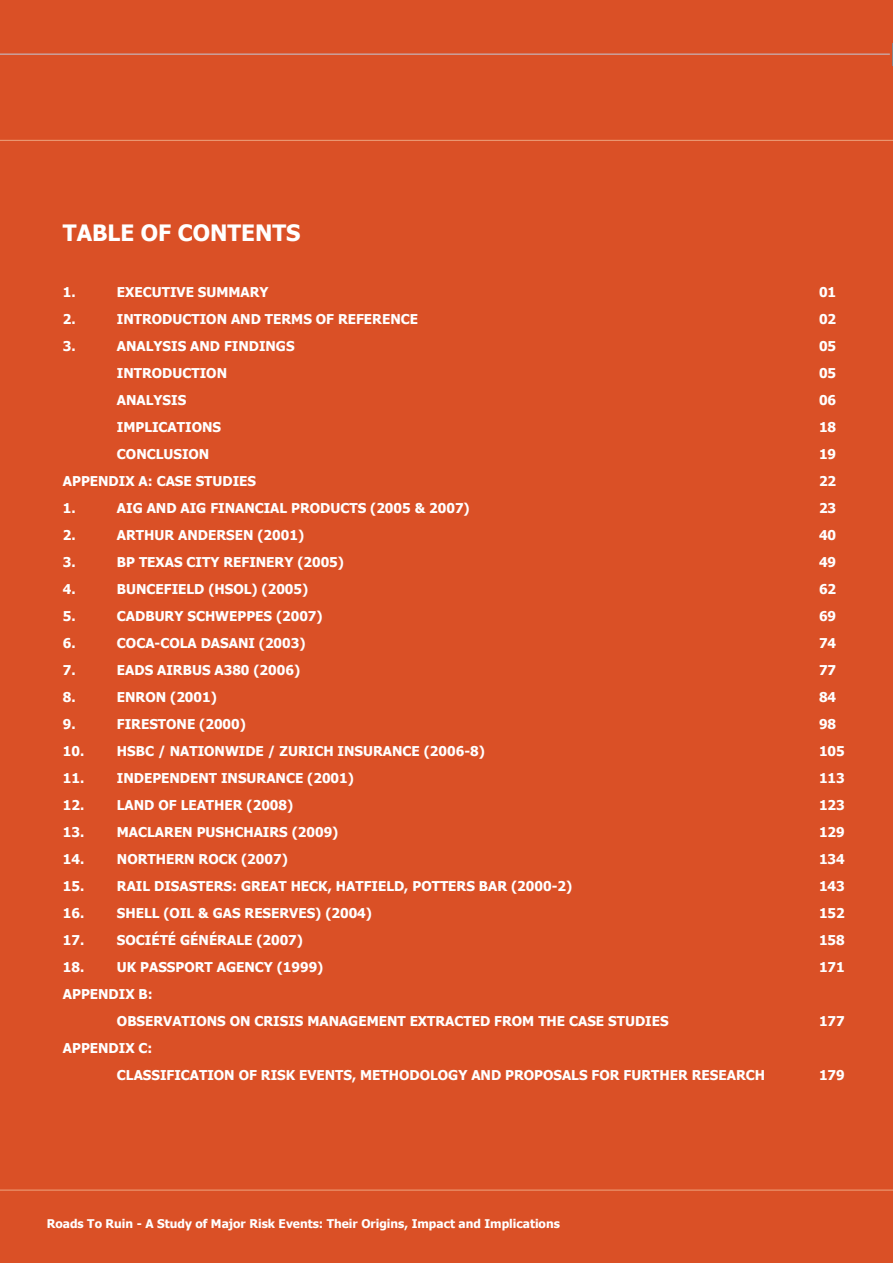
<style>
.page{position:relative;width:893px;height:1263px;background:#da5026}
.page>*{position:absolute;margin:0;border:0;box-sizing:border-box;transform-origin:0 0}
.t1{font:700 22.5px "Tahoma";color:#fff}
.t2{font:700 13.5px/27px "Tahoma";color:#fff}
.t3{font:700 12px "Tahoma";color:#fff}
</style>
<div class="page">
<hr style="left:0;top:54px;width:890px;height:1px;background:#c2cad8">
<hr style="left:0;top:1190px;width:893px;height:1px;background:#eea37e">
<hr style="left:0;top:140px;width:893px;height:1px;background:#eea37e">
<svg style="left:892px;top:43px;width:1px;height:23px"></svg>
<h1 class="t1" style="left:63px;top:218px;width:239px">TABLE OF CONTENTS</h1>
<p class="t2" style="left:63px;top:278px;width:14px">1.</p>
<p class="t2" style="left:117px;top:278px;width:153px">EXECUTIVE SUMMARY</p>
<p class="t2" style="left:819px;top:278px;width:19px">01</p>
<p class="t2" style="left:63px;top:305px;width:14px">2.</p>
<p class="t2" style="left:117px;top:305px;width:303px">INTRODUCTION AND TERMS OF REFERENCE</p>
<p class="t2" style="left:819px;top:305px;width:19px">02</p>
<p class="t2" style="left:63px;top:332px;width:14px">3.</p>
<p class="t2" style="left:117px;top:332px;width:179px">ANALYSIS AND FINDINGS</p>
<p class="t2" style="left:819px;top:332px;width:19px">05</p>
<p class="t2" style="left:117px;top:359px;width:112px">INTRODUCTION</p>
<p class="t2" style="left:819px;top:359px;width:19px">05</p>
<p class="t2" style="left:117px;top:386px;width:71px">ANALYSIS</p>
<p class="t2" style="left:819px;top:386px;width:19px">06</p>
<p class="t2" style="left:117px;top:413px;width:106px">IMPLICATIONS</p>
<p class="t2" style="left:819px;top:413px;width:19px">18</p>
<p class="t2" style="left:117px;top:440px;width:94px">CONCLUSION</p>
<p class="t2" style="left:819px;top:440px;width:19px">19</p>
<p class="t2" style="left:63px;top:467px;width:195px">APPENDIX A: CASE STUDIES</p>
<p class="t2" style="left:819px;top:467px;width:19px">22</p>
<p class="t2" style="left:63px;top:494px;width:14px">1.</p>
<p class="t2" style="left:117px;top:494px;width:354px">AIG AND AIG FINANCIAL PRODUCTS (2005 &amp; 2007)</p>
<p class="t2" style="left:819px;top:494px;width:19px">23</p>
<p class="t2" style="left:63px;top:521px;width:14px">2.</p>
<p class="t2" style="left:117px;top:521px;width:189px">ARTHUR ANDERSEN (2001)</p>
<p class="t2" style="left:819px;top:521px;width:19px">40</p>
<p class="t2" style="left:63px;top:548px;width:14px">3.</p>
<p class="t2" style="left:117px;top:548px;width:229px">BP TEXAS CITY REFINERY (2005)</p>
<p class="t2" style="left:819px;top:548px;width:19px">49</p>
<p class="t2" style="left:63px;top:575px;width:14px">4.</p>
<p class="t2" style="left:117px;top:575px;width:193px">BUNCEFIELD (HSOL) (2005)</p>
<p class="t2" style="left:819px;top:575px;width:19px">62</p>
<p class="t2" style="left:63px;top:602px;width:14px">5.</p>
<p class="t2" style="left:117px;top:602px;width:207px">CADBURY SCHWEPPES (2007)</p>
<p class="t2" style="left:819px;top:602px;width:19px">69</p>
<p class="t2" style="left:63px;top:629px;width:14px">6.</p>
<p class="t2" style="left:117px;top:629px;width:190px">COCA-COLA DASANI (2003)</p>
<p class="t2" style="left:819px;top:629px;width:19px">74</p>
<p class="t2" style="left:63px;top:656px;width:14px">7.</p>
<p class="t2" style="left:117px;top:656px;width:185px">EADS AIRBUS A380 (2006)</p>
<p class="t2" style="left:819px;top:656px;width:19px">77</p>
<p class="t2" style="left:63px;top:683px;width:14px">8.</p>
<p class="t2" style="left:117px;top:683px;width:101px">ENRON (2001)</p>
<p class="t2" style="left:819px;top:683px;width:19px">84</p>
<p class="t2" style="left:63px;top:710px;width:14px">9.</p>
<p class="t2" style="left:117px;top:710px;width:130px">FIRESTONE (2000)</p>
<p class="t2" style="left:819px;top:710px;width:19px">98</p>
<p class="t2" style="left:63px;top:737px;width:23px">10.</p>
<p class="t2" style="left:117px;top:737px;width:369px">HSBC / NATIONWIDE / ZURICH INSURANCE (2006-8)</p>
<p class="t2" style="left:819px;top:737px;width:27px">105</p>
<p class="t2" style="left:63px;top:764px;width:23px">11.</p>
<p class="t2" style="left:117px;top:764px;width:239px">INDEPENDENT INSURANCE (2001)</p>
<p class="t2" style="left:819px;top:764px;width:27px">113</p>
<p class="t2" style="left:63px;top:791px;width:23px">12.</p>
<p class="t2" style="left:117px;top:791px;width:178px">LAND OF LEATHER (2008)</p>
<p class="t2" style="left:819px;top:791px;width:27px">123</p>
<p class="t2" style="left:63px;top:818px;width:23px">13.</p>
<p class="t2" style="left:117px;top:818px;width:223px">MACLAREN PUSHCHAIRS (2009)</p>
<p class="t2" style="left:819px;top:818px;width:27px">129</p>
<p class="t2" style="left:63px;top:845px;width:23px">14.</p>
<p class="t2" style="left:117px;top:845px;width:172px">NORTHERN ROCK (2007)</p>
<p class="t2" style="left:819px;top:845px;width:27px">134</p>
<p class="t2" style="left:63px;top:872px;width:23px">15.</p>
<p class="t2" style="left:117px;top:872px;width:457px">RAIL DISASTERS: GREAT HECK, HATFIELD, POTTERS BAR (2000-2)</p>
<p class="t2" style="left:819px;top:872px;width:27px">143</p>
<p class="t2" style="left:63px;top:899px;width:23px">16.</p>
<p class="t2" style="left:117px;top:899px;width:257px">SHELL (OIL &amp; GAS RESERVES) (2004)</p>
<p class="t2" style="left:819px;top:899px;width:27px">152</p>
<p class="t2" style="left:63px;top:926px;width:23px">17.</p>
<p class="t2" style="left:117px;top:926px;width:188px">SOCIÉTÉ GÉNÉRALE (2007)</p>
<p class="t2" style="left:819px;top:926px;width:27px">158</p>
<p class="t2" style="left:63px;top:953px;width:23px">18.</p>
<p class="t2" style="left:117px;top:953px;width:208px">UK PASSPORT AGENCY (1999)</p>
<p class="t2" style="left:819px;top:953px;width:27px">171</p>
<p class="t2" style="left:117px;top:980px;width:553px;text-indent:-54px">APPENDIX B:<br>OBSERVATIONS ON CRISIS MANAGEMENT EXTRACTED FROM THE CASE STUDIES</p>
<p class="t2" style="left:819px;top:1007px;width:27px">177</p>
<p class="t2" style="left:117px;top:1034px;width:650px;text-indent:-54px">APPENDIX C:<br>CLASSIFICATION OF RISK EVENTS, METHODOLOGY AND PROPOSALS FOR FURTHER RESEARCH</p>
<p class="t3" style="left:47px;top:1216px;width:515px">Roads To Ruin - A Study of Major Risk Events: Their Origins, Impact and Implications</p>
<p class="t2" style="left:819px;top:1061px;width:27px">179</p>
</div>
